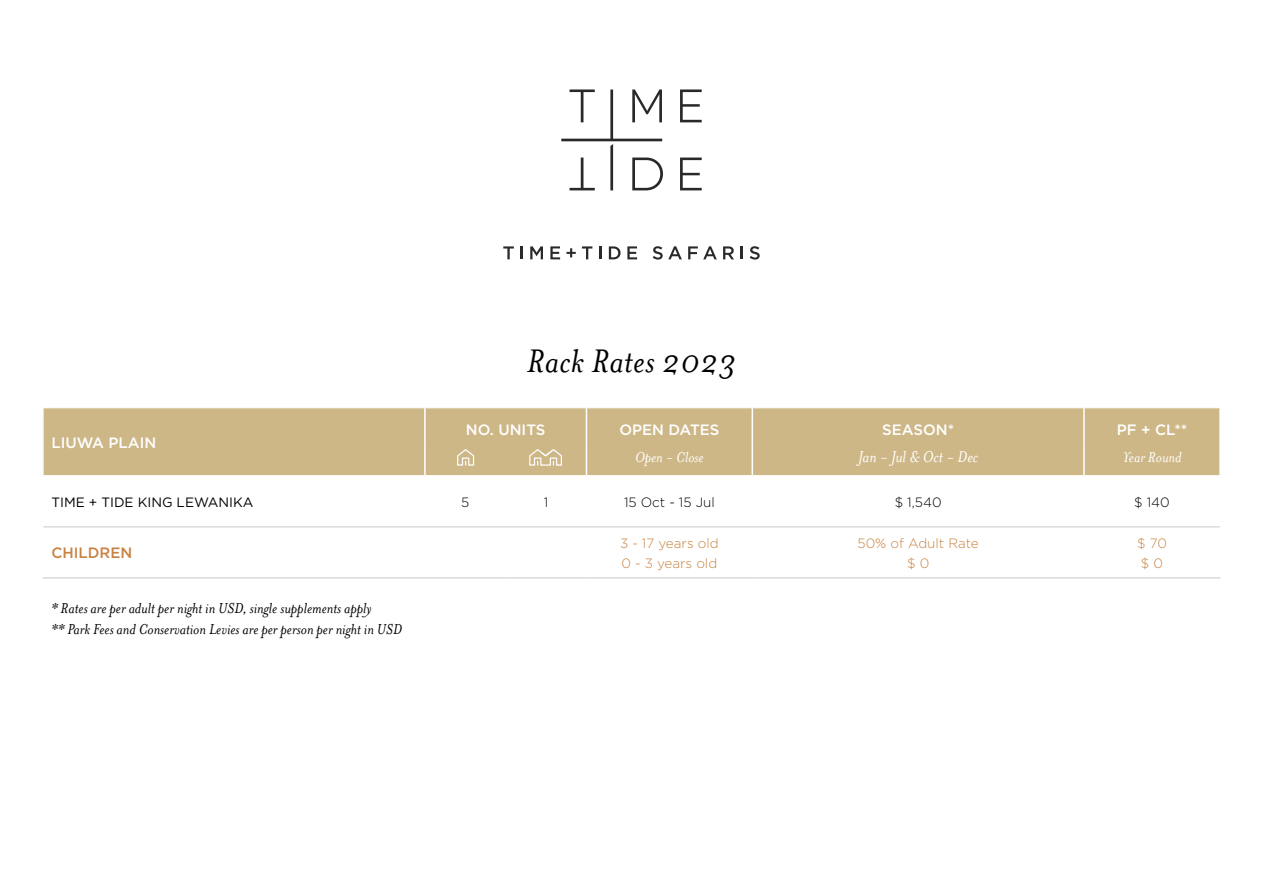
<style>
.page{position:relative;width:1263px;height:893px;background:#fff}
.page>*{position:absolute;margin:0;border:0;box-sizing:border-box;transform-origin:0 0}
.t1{font:italic 37.5px "Mrs Eaves OT";letter-spacing:.01em;color:#000}
.t2{font:italic 18px "Mrs Eaves OT";color:#fff}
.t3{font:italic 16.5px/21px "Mrs Eaves OT";color:#000}
.t4{font:italic 16.5px "Mrs Eaves OT";color:#fff}
.t5{font:500 15px "Gotham";color:#fff}
.t6{font:500 15px "Gotham";color:#c88343}
.t7{font:300 13.5px/19.5px "Gotham";color:#c88343}
.t8{font:300 13.5px "Gotham";color:#000}
.t9{font:13.5px "Gotham";color:#000}
</style>
<div class="page">
<div style="left:44px;top:408px;width:1175px;height:67px;background:#ceb787"></div>
<hr style="left:424px;top:408px;width:2px;height:34px;background:#fff">
<hr style="left:586px;top:408px;width:1px;height:34px;background:#fff">
<hr style="left:751px;top:408px;width:2px;height:34px;background:#fff">
<hr style="left:1083px;top:408px;width:2px;height:34px;background:#fff">
<hr style="left:424px;top:442px;width:2px;height:33px;background:#fff">
<hr style="left:586px;top:442px;width:1px;height:33px;background:#fff">
<hr style="left:751px;top:442px;width:2px;height:33px;background:#fff">
<hr style="left:1083px;top:442px;width:2px;height:33px;background:#fff">
<hr style="left:43px;top:526px;width:382px;height:1px;background:#c7c8ca">
<hr style="left:425px;top:526px;width:81px;height:1px;background:#c7c8ca">
<hr style="left:506px;top:526px;width:80px;height:1px;background:#c7c8ca">
<hr style="left:586px;top:526px;width:166px;height:1px;background:#c7c8ca">
<hr style="left:752px;top:526px;width:332px;height:1px;background:#c7c8ca">
<hr style="left:1084px;top:526px;width:136px;height:1px;background:#c7c8ca">
<hr style="left:43px;top:577px;width:382px;height:1px;background:#c7c8ca">
<hr style="left:425px;top:577px;width:81px;height:1px;background:#c7c8ca">
<hr style="left:506px;top:577px;width:80px;height:1px;background:#c7c8ca">
<hr style="left:586px;top:577px;width:166px;height:1px;background:#c7c8ca">
<hr style="left:752px;top:577px;width:332px;height:1px;background:#c7c8ca">
<hr style="left:1084px;top:577px;width:136px;height:1px;background:#c7c8ca">
<svg style="left:457px;top:449px;width:17px;height:17px"></svg>
<svg style="left:529px;top:449px;width:34px;height:17px"></svg>
<svg style="left:561px;top:89px;width:141px;height:101px"></svg>
<svg style="left:550px;top:246px;width:10px;height:13px"></svg>
<svg style="left:503px;top:246px;width:11px;height:13px"></svg>
<svg style="left:530px;top:246px;width:13px;height:13px"></svg>
<svg style="left:599px;top:246px;width:2px;height:13px"></svg>
<svg style="left:520px;top:246px;width:3px;height:13px"></svg>
<svg style="left:582px;top:246px;width:10px;height:13px"></svg>
<svg style="left:566px;top:248px;width:10px;height:9px"></svg>
<svg style="left:609px;top:246px;width:11px;height:13px"></svg>
<svg style="left:741px;top:246px;width:2px;height:13px"></svg>
<svg style="left:723px;top:246px;width:11px;height:13px"></svg>
<svg style="left:750px;top:246px;width:10px;height:14px"></svg>
<svg style="left:688px;top:246px;width:29px;height:13px"></svg>
<svg style="left:653px;top:246px;width:29px;height:14px"></svg>
<svg style="left:627px;top:246px;width:10px;height:13px"></svg>
<p class="t5" style="left:51px;top:433px;width:106px">LIUWA PLAIN</p>
<h1 class="t1" style="left:527px;top:341px;width:211px">Rack Rates 2023</h1>
<p class="t5" style="left:466px;top:420px;width:81px">NO. UNITS</p>
<p class="t5" style="left:619px;top:420px;width:102px">OPEN DATES</p>
<p class="t5" style="left:882px;top:420px;width:73px">SEASON*</p>
<p class="t5" style="left:1117px;top:420px;width:72px">PF + CL**</p>
<p class="t4" style="left:635px;top:448px;width:70px">Open - Close</p>
<p class="t2" style="left:858px;top:447px;width:122px">Jan - Jul &amp; Oct - Dec</p>
<p class="t4" style="left:1122px;top:448px;width:60px">Year Round</p>
<p class="t9" style="left:51px;top:493px;width:203px">TIME + TIDE KING LEWANIKA</p>
<p class="t8" style="left:461px;top:493px;width:10px">5</p>
<p class="t8" style="left:544px;top:493px;width:6px">1</p>
<p class="t8" style="left:624px;top:493px;width:92px">15 Oct - 15 Jul</p>
<p class="t8" style="left:895px;top:493px;width:48px">$ 1,540</p>
<p class="t8" style="left:1134px;top:493px;width:37px">$ 140</p>
<p class="t6" style="left:51px;top:543px;width:82px">CHILDREN</p>
<p class="t7" style="left:620px;top:533px;width:100px">3 - 17 years old<br>0 - 3 years old</p>
<p class="t7" style="left:857px;top:533px;width:123px;text-align:center">50% of Adult Rate $ 0</p>
<p class="t7" style="left:1137px;top:533px;width:31px">$ 70 $ 0</p>
<p class="t3" style="left:51px;top:598px;width:352px">* Rates are per adult per night in USD, single supplements apply<br>** Park Fees and Conservation Levies are per person per night in USD</p>
</div>
